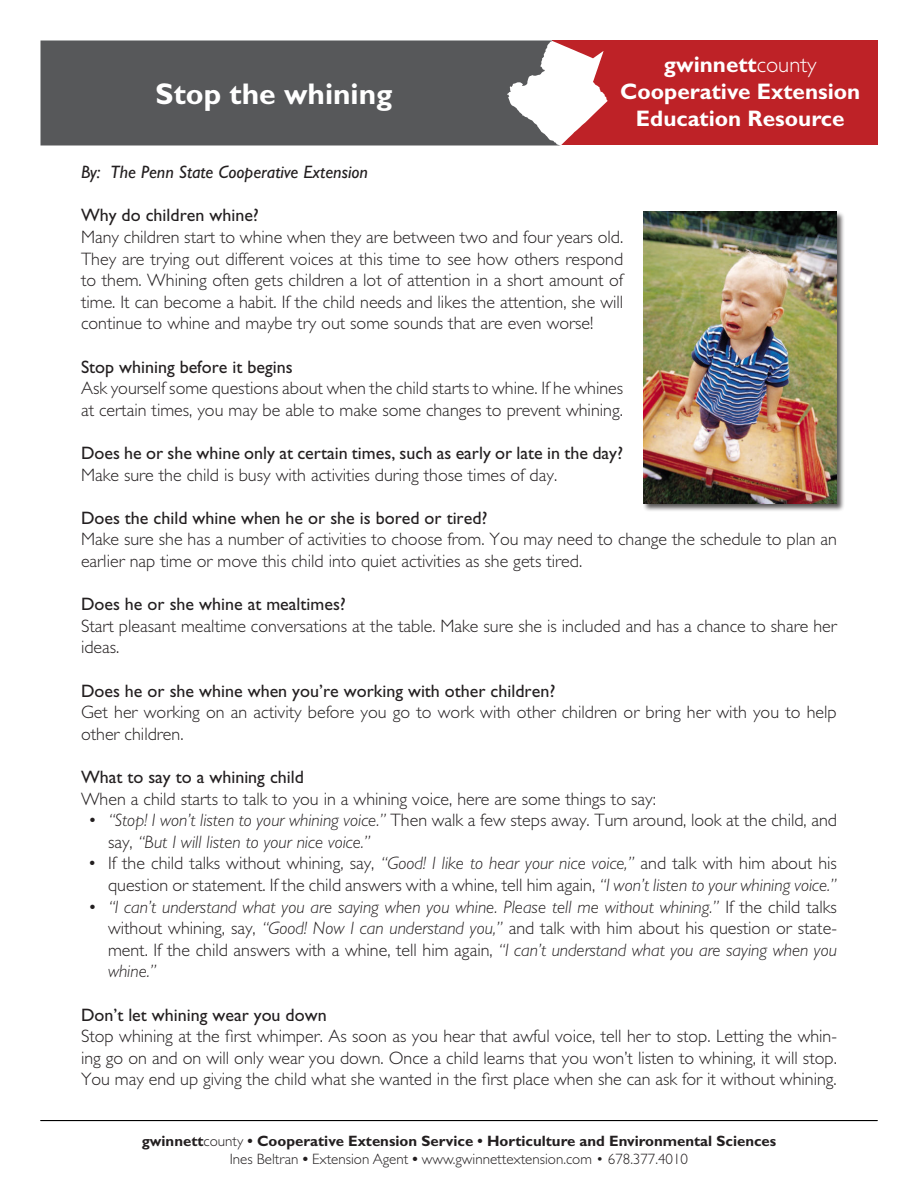
<style>
.page{position:relative;width:918px;height:1188px;background:#fff}
.page>*{position:absolute;margin:0;border:0;box-sizing:border-box;transform-origin:0 0}
.t1{font:700 30px "Gill Sans";color:#fff}
.t2{font:700 22.5px/27px "Gill Sans";color:#fff;text-align:center}
.t3{font:300 18px/21.6px "Gill Sans";color:#231f20}
.t4{font:italic 300 18px/21.6px "Gill Sans";color:#231f20}
.t5{font:18px "Gill Sans";color:#231f20}
.t6{font:italic 18px "Gill Sans";color:#231f20}
.t7{font:700 15px "Gill Sans";color:#231f20}
.t8{font:300 15px "Gill Sans";color:#231f20}
.s1{font-weight:300}
.s2{font-style:normal}
.s3{font-style:italic}
.s4{font-weight:700}
</style>
<div class="page">
<div style="left:552px;top:40px;width:326px;height:106px;background:#be2227"></div>
<div style="left:40px;top:41px;width:467px;height:104px;background:#57585a"></div>
<svg style="left:507px;top:41px;width:101px;height:105px"></svg>
<hr style="left:40px;top:1120px;width:838px;height:1px;background:#000">
<div style="left:643px;top:211px;width:202px;height:301px;background:#231f20;opacity:.75"></div>
<img style="left:644px;top:212px;width:193px;height:291px">
<p class="t1" style="left:156px;top:76px;width:238px">Stop the whining</p>
<p class="t2" style="left:620px;top:51px;width:242px">gwinnett<span class="s1">county<br></span>Cooperative Extension<br>Education Resource</p>
<p class="t6" style="left:81px;top:162px;width:288px">By: The Penn State Cooperative Extension</p>
<p class="t5" style="left:81px;top:205px;width:179px">Why do children whine?</p>
<p class="t3" style="left:81px;top:226px;width:544px;text-align:justify">Many children start to whine when they are between two and four years old.<br>They are trying out different voices at this time to see how others respond to them. Whining often gets children a lot of attention in a short amount of time. It can become a habit. If the child needs and likes the attention, she will continue to whine and maybe try out some sounds that are even worse!</p>
<p class="t5" style="left:81px;top:356px;width:213px">Stop whining before it begins</p>
<p class="t3" style="left:81px;top:378px;width:544px">Ask yourself some questions about when the child starts to whine. If he whines at certain times, you may be able to make some changes to prevent whining.</p>
<p class="t5" style="left:81px;top:443px;width:544px">Does he or she whine only at certain times, such as early or late in the day?</p>
<p class="t3" style="left:81px;top:464px;width:478px">Make sure the child is busy with activities during those times of day.</p>
<p class="t5" style="left:81px;top:507px;width:408px">Does the child whine when he or she is bored or tired?</p>
<p class="t3" style="left:81px;top:529px;width:758px">Make sure she has a number of activities to choose from. You may need to change the schedule to plan an earlier nap time or move this child into quiet activities as she gets tired.</p>
<p class="t5" style="left:81px;top:594px;width:266px">Does he or she whine at mealtimes?</p>
<p class="t3" style="left:81px;top:615px;width:757px">Start pleasant mealtime conversations at the table. Make sure she is included and has a chance to share her ideas.</p>
<p class="t5" style="left:81px;top:680px;width:476px">Does he or she whine when you’re working with other children?</p>
<p class="t3" style="left:81px;top:702px;width:757px">Get her working on an activity before you go to work with other children or bring her with you to help other children.</p>
<p class="t5" style="left:81px;top:767px;width:224px">What to say to a whining child</p>
<p class="t3" style="left:81px;top:788px;width:576px">When a child starts to talk to you in a whining voice, here are some things to say:</p>
<p class="t4" style="left:108px;top:810px;width:731px;text-indent:-20px">• “Stop! I won’t listen to your whining voice.” <span class="s2">Then walk a few steps away. Turn around, look at the child, and say,</span> “But I will listen to your nice voice.”</p>
<p class="t3" style="left:88px;top:853px;width:751px;text-align:right">• If the child talks without whining, say, <span class="s3">“Good! I like to hear your nice voice,”</span> and talk with him about his question or statement. If the child answers with a whine, tell him again, <span class="s3">“I won’t listen to your whining voice.”</span></p>
<p class="t4" style="left:108px;top:896px;width:731px;text-align:justify;text-indent:-20px">• “I can’t understand what you are saying when you whine. Please tell me without whining.” <span class="s2">If the child talks without whining, say,</span> “Good! Now I can understand you,” <span class="s2">and talk with him about his question or state&shy;ment. If the child answers with a whine, tell him again,</span> “I can’t understand what you are saying when you whine.”</p>
<p class="t5" style="left:81px;top:1004px;width:247px">Don’t let whining wear you down</p>
<p class="t3" style="left:81px;top:1026px;width:758px;text-align:justify">Stop whining at the first whimper. As soon as you hear that awful voice, tell her to stop. Letting the whin&shy;ing go on and on will only wear you down. Once a child learns that you won’t listen to whining, it will stop.<br>You may end up giving the child what she wanted in the first place when she can ask for it without whining.</p>
<p class="t7" style="left:142px;top:1132px;width:636px">gwinnett<span class="s1">county</span> • Cooperative Extension Service • Horticulture and Environmental Sciences</p>
<p class="t8" style="left:230px;top:1151px;width:460px">Ines Beltran <span class="s4">•</span> Extension Agent <span class="s4">•</span> www.gwinnettextension.com • 678.377.4010</p>
</div>
